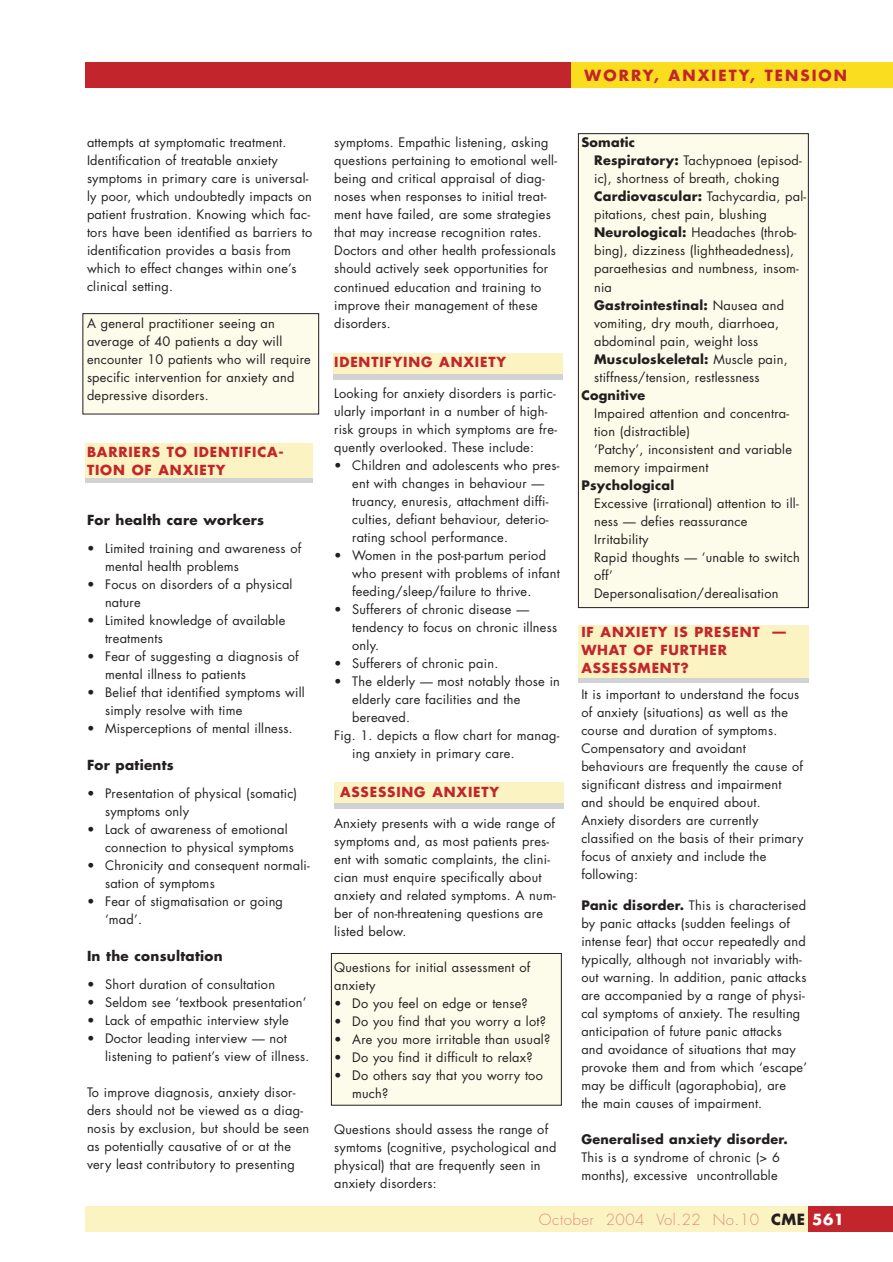
<style>
.page{position:relative;width:893px;height:1262px;background:#fff}
.page>*{position:absolute;margin:0;border:0;box-sizing:border-box;transform-origin:0 0}
.t1{font:300 15px "Futura";letter-spacing:.035em;color:#db9079}
.t2{font:700 15px "Futura";letter-spacing:.135em;color:#c2262c}
.t3{font:700 13.5px/18px "Futura";letter-spacing:.06em;color:#c2262c}
.t4{font:700 13.5px "Futura";letter-spacing:.02em;color:#231f20}
.t5{font:12.75px/18px "Futura";letter-spacing:.02em;color:#231f20}
.t6{font:700 12.75px "Futura";letter-spacing:.02em;color:#231f20}
.s1{font-weight:700}
.s2{font-weight:700;color:#231f20}
.s3{font-weight:700;color:#fff}
</style>
<div class="page">
<div style="left:578px;top:625px;width:230px;height:53px;background:#fcf3c2"></div>
<hr style="left:578px;top:678px;width:230px;height:4px;background:#d1d2d4">
<div style="left:578px;top:134px;width:230px;height:473px;background:#fdfbea"></div>
<div style="left:578px;top:133px;width:230px;height:475px;border:1px solid #231f20"></div>
<div style="left:331px;top:953px;width:230px;height:152px;background:#fdfbea"></div>
<div style="left:331px;top:953px;width:230px;height:152px;border:1px solid #231f20"></div>
<div style="left:334px;top:782px;width:229px;height:21px;background:#fcf3c2"></div>
<div style="left:334px;top:803px;width:229px;height:5px;background:#d1d2d4"></div>
<div style="left:334px;top:353px;width:229px;height:21px;background:#fcf3c2"></div>
<div style="left:333px;top:374px;width:229px;height:5px;background:#d1d2d4"></div>
<div style="left:85px;top:443px;width:227px;height:35px;background:#fcf3c2"></div>
<hr style="left:85px;top:478px;width:227px;height:4px;background:#d1d2d4">
<div style="left:83px;top:314px;width:236px;height:100px;background:#fdfbea"></div>
<div style="left:82px;top:313px;width:237px;height:101px;border:1px solid #231f20"></div>
<div style="left:85px;top:1206px;width:723px;height:26px;background:#fcf3c2"></div>
<div style="left:808px;top:1206px;width:84px;height:26px;background:#c2262c"></div>
<div style="left:85px;top:62px;width:723px;height:26px;background:#c2262c"></div>
<div style="left:571px;top:62px;width:321px;height:26px;background:#fadd1f"></div>
<p class="t5" style="left:87px;top:135px;width:227px">attempts at symptomatic treatment.<br>Identification of treatable anxiety symptoms in primary care is universal&shy;ly poor, which undoubtedly impacts on patient frustration. Knowing which fac&shy;tors have been identified as barriers to identification provides a basis from which to effect changes within one’s clinical setting.</p>
<p class="t5" style="left:87px;top:315px;width:225px">A general practitioner seeing an average of 40 patients a day will encounter 10 patients who will require specific intervention for anxiety and depressive disorders.</p>
<p class="t3" style="left:87px;top:444px;width:198px">BARRIERS TO IDENTIFICA-<br>TION OF ANXIETY</p>
<p class="t4" style="left:87px;top:513px;width:179px">For health care workers</p>
<p class="t5" style="left:105px;top:540px;width:198px;text-indent:-18px">• Limited training and awareness of mental health problems</p>
<p class="t5" style="left:105px;top:576px;width:189px;text-indent:-18px">• Focus on disorders of a physical nature</p>
<p class="t5" style="left:105px;top:612px;width:182px;text-indent:-18px">• Limited knowledge of available treatments</p>
<p class="t5" style="left:105px;top:648px;width:195px;text-indent:-18px">• Fear of suggesting a diagnosis of mental illness to patients</p>
<p class="t5" style="left:105px;top:684px;width:201px;text-indent:-18px">• Belief that identified symptoms will simply resolve with time</p>
<p class="t5" style="left:87px;top:720px;width:207px">• Misperceptions of mental illness.</p>
<p class="t4" style="left:87px;top:758px;width:88px">For patients</p>
<p class="t5" style="left:105px;top:785px;width:194px;text-indent:-18px">• Presentation of physical (somatic) symptoms only</p>
<p class="t5" style="left:105px;top:821px;width:190px;text-indent:-18px">• Lack of awareness of emotional connection to physical symptoms</p>
<p class="t5" style="left:105px;top:857px;width:206px;text-indent:-18px">• Chronicity and consequent normali&shy;sation of symptoms</p>
<p class="t5" style="left:105px;top:893px;width:179px;text-indent:-18px">• Fear of stigmatisation or going ‘mad’.</p>
<p class="t4" style="left:87px;top:949px;width:137px">In the consultation</p>
<p class="t5" style="left:87px;top:976px;width:190px">• Short duration of consultation</p>
<p class="t5" style="left:87px;top:994px;width:221px">• Seldom see ‘textbook presentation’</p>
<p class="t5" style="left:87px;top:1012px;width:203px">• Lack of empathic interview style</p>
<p class="t5" style="left:105px;top:1030px;width:206px;text-indent:-18px">• Doctor leading interview — not listening to patient’s view of illness.</p>
<p class="t5" style="left:87px;top:1084px;width:224px">To improve diagnosis, anxiety disor&shy;ders should not be viewed as a diag&shy;nosis by exclusion, but should be seen as potentially causative of or at the very least contributory to presenting</p>
<p class="t2" style="left:584px;top:68px;width:264px">WORRY, ANXIETY, TENSION</p>
<p class="t5" style="left:334px;top:135px;width:224px">symptoms. Empathic listening, asking questions pertaining to emotional well&shy;being and critical appraisal of diag&shy;noses when responses to initial treat&shy;ment have failed, are some strategies that may increase recognition rates.<br>Doctors and other health professionals should actively seek opportunities for continued education and training to improve their management of these disorders.</p>
<p class="t3" style="left:334px;top:354px;width:173px">IDENTIFYING ANXIETY</p>
<p class="t5" style="left:334px;top:385px;width:224px">Looking for anxiety disorders is partic&shy;ularly important in a number of high&shy;risk groups in which symptoms are fre&shy;quently overlooked. These include:</p>
<p class="t5" style="left:352px;top:457px;width:209px;text-indent:-18px">• Children and adolescents who pres&shy;ent with changes in behaviour — truancy, enuresis, attachment diffi&shy;culties, defiant behaviour, deterio&shy;rating school performance.</p>
<p class="t5" style="left:352px;top:547px;width:209px;text-indent:-18px">• Women in the post-partum period who present with problems of infant feeding/sleep/failure to thrive.</p>
<p class="t5" style="left:352px;top:601px;width:206px;text-indent:-18px">• Sufferers of chronic disease — tendency to focus on chronic illness only.</p>
<p class="t5" style="left:334px;top:655px;width:166px">• Sufferers of chronic pain.</p>
<p class="t5" style="left:334px;top:673px;width:227px">• The elderly — most notably those in</p>
<p class="t5" style="left:352px;top:691px;width:170px">elderly care facilities and the</p>
<p class="t5" style="left:352px;top:709px;width:59px">bereaved.</p>
<p class="t5" style="left:334px;top:727px;width:227px">Fig. 1. depicts a flow chart for manag-</p>
<p class="t5" style="left:352px;top:745px;width:164px">ing anxiety in primary care.</p>
<p class="t3" style="left:340px;top:784px;width:160px">ASSESSING ANXIETY</p>
<p class="t5" style="left:334px;top:815px;width:223px">Anxiety presents with a wide range of symptoms and, as most patients pres&shy;ent with somatic complaints, the clini&shy;cian must enquire specifically about anxiety and related symptoms. A num&shy;ber of non-threatening questions are listed below.</p>
<p class="t5" style="left:334px;top:959px;width:197px">Questions for initial assessment of anxiety</p>
<p class="t5" style="left:334px;top:995px;width:195px">• Do you feel on edge or tense?</p>
<p class="t5" style="left:334px;top:1013px;width:213px">• Do you find that you worry a lot?</p>
<p class="t5" style="left:334px;top:1031px;width:218px">• Are you more irritable than usual?</p>
<p class="t5" style="left:334px;top:1049px;width:200px">• Do you find it difficult to relax?</p>
<p class="t5" style="left:352px;top:1067px;width:192px;text-indent:-18px">• Do others say that you worry too much?</p>
<p class="t5" style="left:334px;top:1121px;width:224px">Questions should assess the range of symtoms (cognitive, psychological and physical) that are frequently seen in anxiety disorders:</p>
<p class="t5" style="left:594px;top:135px;width:214px;text-indent:-13px"><span class="s1">Somatic<br>Respiratory:</span> Tachypnoea (episod&shy;ic), shortness of breath, choking<br><span class="s1">Cardiovascular:</span> Tachycardia, pal&shy;pitations, chest pain, blushing<br><span class="s1">Neurological:</span> Headaches (throb&shy;bing), dizziness (lightheadedness), paraethesias and numbness, insom&shy;nia<br><span class="s1">Gastrointestinal:</span> Nausea and vomiting, dry mouth, diarrhoea, abdominal pain, weight loss<br><span class="s1">Musculoskeletal:</span> Muscle pain, stiffness/tension, restlessness</p>
<p class="t6" style="left:581px;top:389px;width:66px">Cognitive</p>
<p class="t5" style="left:594px;top:405px;width:199px">Impaired attention and concentra&shy;tion (distractible)<br>‘Patchy’, inconsistent and variable memory impairment</p>
<p class="t6" style="left:581px;top:479px;width:94px">Psychological</p>
<p class="t5" style="left:594px;top:495px;width:207px">Excessive (irrational) attention to ill&shy;ness — defies reassurance<br>Irritability<br>Rapid thoughts — ‘unable to switch off’<br>Depersonalisation/derealisation</p>
<p class="t3" style="left:581px;top:624px;width:206px">IF ANXIETY IS PRESENT —<br>WHAT OF FURTHER<br>ASSESSMENT?</p>
<p class="t5" style="left:581px;top:687px;width:224px">It is important to understand the focus of anxiety (situations) as well as the course and duration of symptoms.<br>Compensatory and avoidant behaviours are frequently the cause of significant distress and impairment and should be enquired about.<br>Anxiety disorders are currently classified on the basis of their primary focus of anxiety and include the following:</p>
<p class="t5" style="left:581px;top:897px;width:227px"><span class="s1">Panic disorder.</span> This is characterised by panic attacks (sudden feelings of intense fear) that occur repeatedly and typically, although not invariably with&shy;out warning. In addition, panic attacks are accompanied by a range of physi&shy;cal symptoms of anxiety. The resulting anticipation of future panic attacks<br>and avoidance of situations that may provoke them and from which ‘escape’ may be difficult (agoraphobia), are<br>the main causes of impairment.</p>
<p class="t6" style="left:581px;top:1133px;width:208px">Generalised anxiety disorder.</p>
<p class="t5" style="left:581px;top:1149px;width:200px">This is a syndrome of chronic (&gt; 6 months), excessive uncontrollable</p>
<p class="t1" style="left:539px;top:1212px;width:307px">October 2004 Vol.22 No.10 <span class="s2">CME</span> <span class="s3">561</span></p>
</div>
